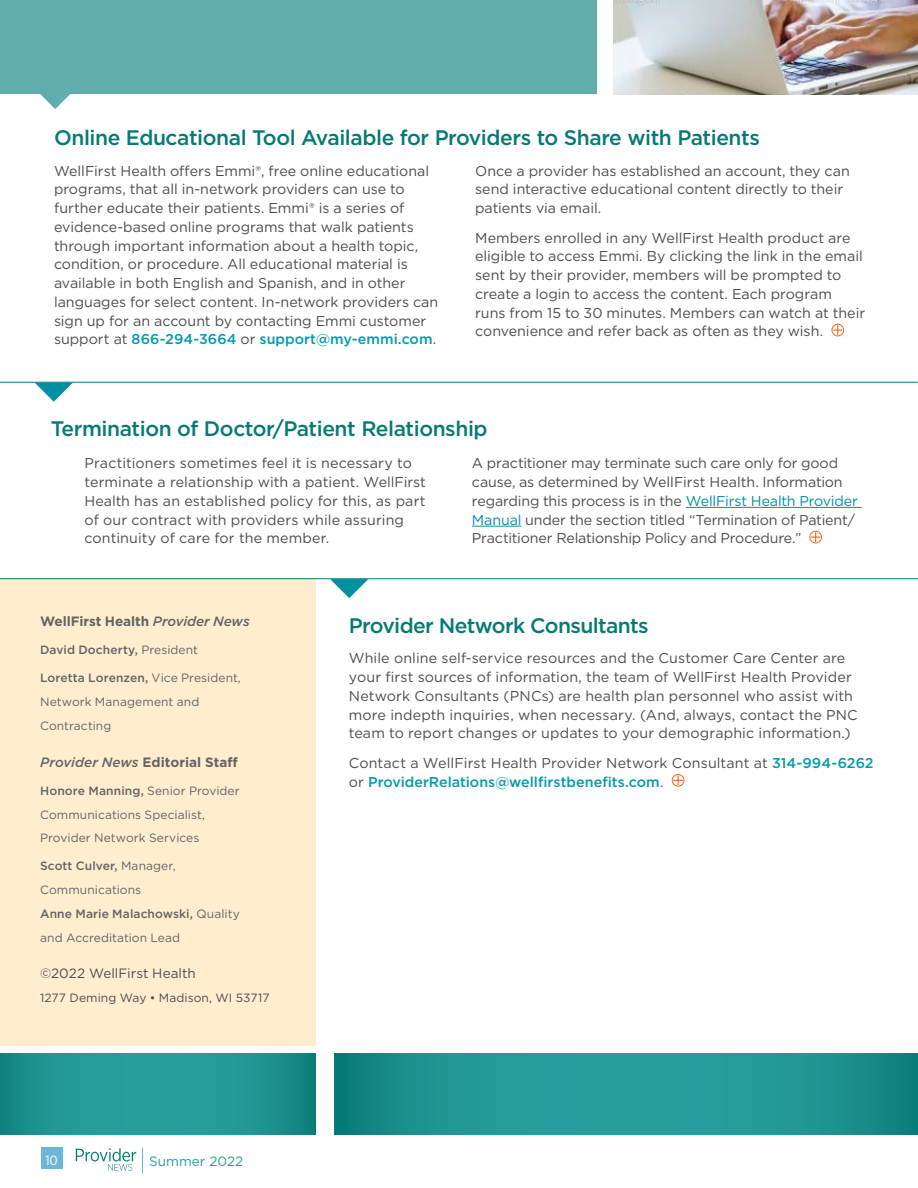
<style>
.page{position:relative;width:918px;height:1188px;background:#fff}
.page>*{position:absolute;margin:0;border:0;box-sizing:border-box;transform-origin:0 0}
.t1{font:500 21px "Gotham";letter-spacing:-.02em;color:#057a75}
.t2{font:14.25px/18.8px "Gotham";color:#4d4d4f}
.t3{font:700 13.5px "Gotham";color:#636466}
.t4{font:13.5px "Gotham";color:#4d4d4f}
.t5{font:13.5px "Gotham";color:#269e9c}
.t6{font:13.5px "Gotham Narrow";color:#fff}
.t7{font:12px/23.9px "Gotham";letter-spacing:.005em;color:#636466}
.t8{font:12px "Gotham";letter-spacing:.005em;color:#4d4d4f}
.t9{font:500 12px "Gotham";letter-spacing:.01em;color:#636466}
.s1{font-weight:500;color:#009bac}
.s2{color:#0090a1}
.s3{font-weight:500;font-style:italic}
.s4{font-weight:400}
.s5{font-weight:500}
</style>
<div class="page">
<div style="left:672px;top:774px;width:12px;height:13px;border:1px solid #f26722;border-radius:50%"></div>
<svg style="left:673px;top:776px;width:10px;height:9px"></svg>
<div style="left:0;top:0;width:597px;height:94px;background:#61acac"></div>
<svg style="left:40px;top:94px;width:30px;height:15px"></svg>
<svg style="left:335px;top:1053px;width:582px;height:81px;background:#1f9592"></svg>
<hr style="left:917px;top:1053px;width:1px;height:81px;background:#077c76">
<svg style="left:0;top:1053px;width:316px;height:81px;background:#209693"></svg>
<div style="left:41px;top:1148px;width:21px;height:21px;background:#6cb7d7"></div>
<svg style="left:142px;top:1148px;width:1px;height:26px"></svg>
<svg style="left:76px;top:1148px;width:60px;height:23px"></svg>
<img style="left:613px;top:0;width:305px;height:94px">
<div style="left:831px;top:324px;width:13px;height:12px;border:1px solid #f26722;border-radius:50%"></div>
<svg style="left:833px;top:325px;width:10px;height:10px"></svg>
<hr style="left:686px;top:507px;width:176px;height:1px;background:#0090a1">
<hr style="left:472px;top:526px;width:49px;height:1px;background:#0090a1">
<div style="left:809px;top:531px;width:13px;height:12px;border:1px solid #f26722;border-radius:50%"></div>
<svg style="left:811px;top:532px;width:9px;height:10px"></svg>
<svg style="left:35px;top:383px;width:38px;height:19px"></svg>
<hr style="left:0;top:382px;width:918px;height:1px;background:#057a75">
<div style="left:0;top:578px;width:316px;height:467px;background:#ffedce"></div>
<svg style="left:330px;top:579px;width:38px;height:19px"></svg>
<hr style="left:0;top:578px;width:918px;height:1px;background:#057a75">
<h1 class="t1" style="left:54px;top:124px;width:707px">Online Educational Tool Available for Providers to Share with Patients</h1>
<p class="t2" style="left:54px;top:161px;width:386px">WellFirst Health offers Emmi®, free online educational programs, that all in-network providers can use to further educate their patients. Emmi® is a series of evidence-based online programs that walk patients through important information about a health topic, condition, or procedure. All educational material is available in both English and Spanish, and in other languages for select content. In-network providers can sign up for an account by contacting Emmi customer support at <span class="s1">866-294-3664</span> or <span class="s1">support@my-emmi.com</span>.</p>
<p class="t2" style="left:475px;top:161px;width:376px">Once a provider has established an account, they can send interactive educational content directly to their patients via email.</p>
<p class="t2" style="left:475px;top:228px;width:391px">Members enrolled in any WellFirst Health product are eligible to access Emmi. By clicking the link in the email sent by their provider, members will be prompted to create a login to access the content. Each program runs from 15 to 30 minutes. Members can watch at their convenience and refer back as often as they wish.</p>
<h1 class="t1" style="left:51px;top:415px;width:438px">Termination of Doctor/Patient Relationship</h1>
<p class="t2" style="left:85px;top:454px;width:343px">Practitioners sometimes feel it is necessary to terminate a relationship with a patient. WellFirst Health has an established policy for this, as part of our contract with providers while assuring continuity of care for the member.</p>
<p class="t2" style="left:472px;top:454px;width:387px">A practitioner may terminate such care only for good cause, as determined by WellFirst Health. Information regarding this process is in the <span class="s2">WellFirst Health Provider Manual</span> under the section titled “Termination of Patient/ Practitioner Relationship Policy and Procedure.”</p>
<p class="t3" style="left:40px;top:613px;width:211px">WellFirst Health <span class="s3">Provider News</span></p>
<p class="t9" style="left:40px;top:642px;width:159px">David Docherty, <span class="s4">President</span></p>
<p class="t7" style="left:40px;top:666px;width:202px"><span class="s5">Loretta Lorenzen,</span> Vice President,<br>Network Management and<br>Contracting</p>
<p class="t3" style="left:40px;top:753px;width:199px"><span class="s3">Provider News</span> Editorial Staff</p>
<p class="t7" style="left:40px;top:778px;width:201px"><span class="s5">Honore Manning,</span> Senior Provider<br>Communications Specialist,<br>Provider Network Services</p>
<p class="t7" style="left:40px;top:854px;width:201px"><span class="s5">Scott Culver,</span> Manager,<br>Communications<br><span class="s5">Anne Marie Malachowski,</span> Quality and Accreditation Lead</p>
<p class="t4" style="left:40px;top:965px;width:157px">©2022 WellFirst Health</p>
<p class="t8" style="left:40px;top:990px;width:231px">1277 Deming Way • Madison, WI 53717</p>
<p class="t6" style="left:45px;top:1152px;width:14px">10</p>
<p class="t5" style="left:149px;top:1153px;width:95px">Summer 2022</p>
<h1 class="t1" style="left:349px;top:612px;width:301px">Provider Network Consultants</h1>
<p class="t2" style="left:349px;top:649px;width:510px">While online self-service resources and the Customer Care Center are your first sources of information, the team of WellFirst Health Provider Network Consultants (PNCs) are health plan personnel who assist with more indepth inquiries, when necessary. (And, always, contact the PNC team to report changes or updates to your demographic information.)</p>
<p class="t2" style="left:349px;top:753px;width:526px">Contact a WellFirst Health Provider Network Consultant at <span class="s1">314-994-6262 </span>or <span class="s1">ProviderRelations@wellfirstbenefits.com</span>.</p>
</div>
